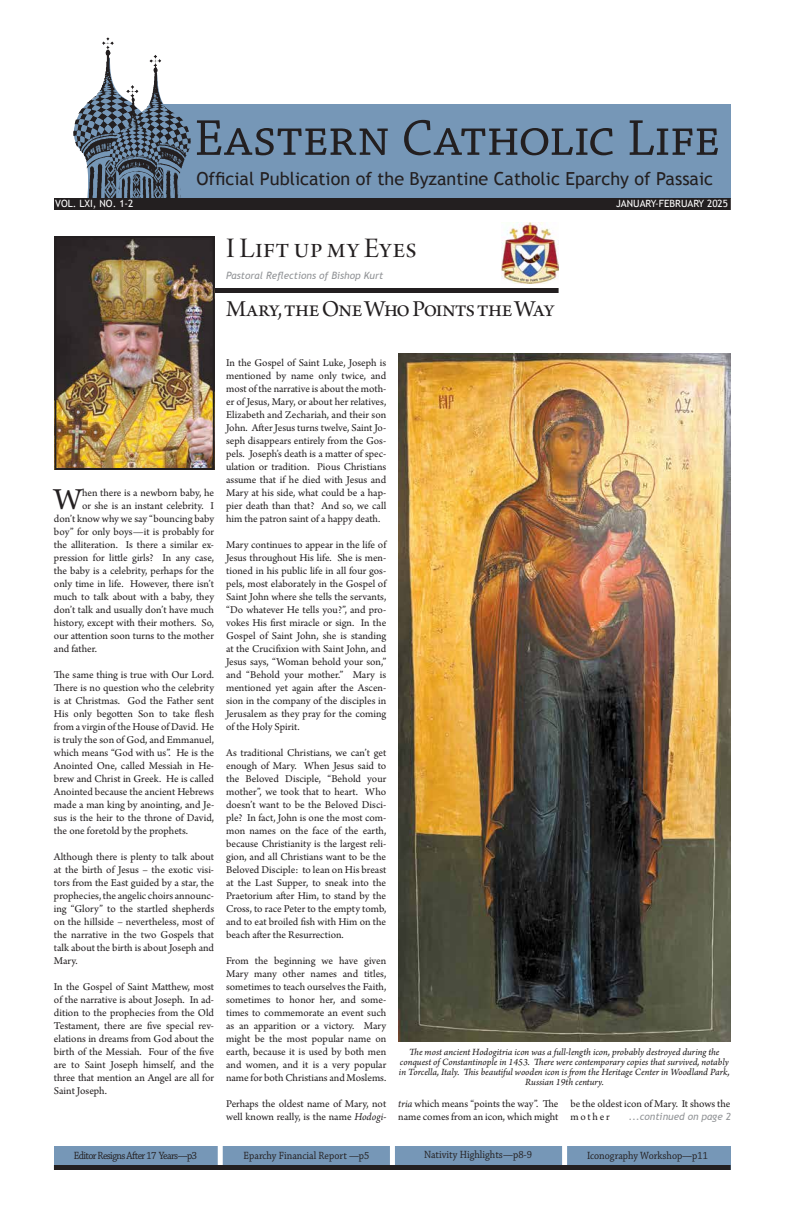
<style>
.page{position:relative;width:792px;height:1224px;background:#fff}
.page>*{position:absolute;margin:0;border:0;box-sizing:border-box;transform-origin:0 0}
.t1{font:53px "Chaparral Pro";letter-spacing:-.005em;color:#231f20}
.t2{font:32px "Arno Pro";color:#231f20}
.t3{font:30px "Arno Pro Display";letter-spacing:.02em;color:#231f20}
.t4{font:24px "Arno Pro Subhead";letter-spacing:-.025em;color:#231f20}
.t5{font:18px "Trebuchet MS";color:#231f20}
.t6{font:11px/13px "Arno Pro";color:#231f20;text-align:justify}
.t7{font:11px "Chaparral Pro";color:#231f20;scale:.91 1}
.t8{font:11px "Chaparral Pro";letter-spacing:-.06em;color:#231f20;scale:.91 1}
.t9{font:10px/10px "Arno Pro Italic Sm Text";letter-spacing:-.005em;color:#231f20;text-align:center}
.t10{font:italic 10px "Trebuchet MS";color:#939598}
.t11{font:10px "Trebuchet MS";color:#fff}
.s1{font-style:italic}
</style>
<div class="page">
<div style="left:211px;top:288px;width:348px;height:5px;background:#231f20"></div>
<div style="left:156px;top:104px;width:575px;height:94px;background:#7697b7"></div>
<svg style="left:73px;top:56px;width:118px;height:142px"></svg>
<img style="left:82px;top:37px;width:32px;height:71px">
<div style="left:54px;top:198px;width:677px;height:12px;background:#231f20"></div>
<div style="left:54px;top:1146px;width:677px;height:24px;background:#7697b7"></div>
<div style="left:218px;top:1142px;width:5px;height:27px;background:#fff"></div>
<div style="left:390px;top:1142px;width:5px;height:27px;background:#fff"></div>
<div style="left:562px;top:1142px;width:5px;height:27px;background:#fff"></div>
<div style="left:54px;top:1165px;width:677px;height:5px;background:#231f20"></div>
<img style="left:57px;top:239px;width:155px;height:228px">
<div style="left:54px;top:236px;width:161px;height:234px;border:2px solid #231f20"></div>
<img style="left:501px;top:222px;width:57px;height:62px">
<img style="left:399px;top:353px;width:332px;height:689px">
<h1 class="t1" style="left:194px;top:109px;width:527px">Eastern Catholic Life</h1>
<h3 class="t5" style="left:196px;top:168px;width:518px">Official Publication of the Byzantine Catholic Eparchy of Passaic</h3>
<p class="t11" style="left:55px;top:198px;width:80px">VOL. LXI, NO. 1-2</p>
<p class="t11" style="left:616px;top:198px;width:113px">JANUARY-FEBRUARY 2025</p>
<h3 class="t3" style="left:226px;top:231px;width:192px">I Lift up my Eyes</h3>
<p class="t10" style="left:226px;top:269px;width:159px">Pastoral Reflections of Bishop Kurt</p>
<h3 class="t4" style="left:226px;top:296px;width:330px">Mary, the One Who Points the Way</h3>
<h2 class="t2" style="left:54px;top:481px;width:30px">W</h2>
<p class="t6" style="left:82px;top:487px;width:134px">hen there is a newborn baby, he</p>
<p class="t6" style="left:82px;top:500px;width:134px">or she is an instant celebrity. I</p>
<p class="t6" style="left:54px;top:513px;width:162px">don’t know why we say “bouncing baby</p>
<p class="t6" style="left:54px;top:526px;width:162px">boy” for only boys—it is probably for</p>
<p class="t6" style="left:54px;top:539px;width:162px">the alliteration. Is there a similar ex-</p>
<p class="t6" style="left:54px;top:552px;width:162px">pression for little girls? In any case,</p>
<p class="t6" style="left:54px;top:565px;width:162px">the baby is a celebrity, perhaps for the</p>
<p class="t6" style="left:54px;top:578px;width:162px">only time in life. However, there isn’t</p>
<p class="t6" style="left:54px;top:591px;width:162px">much to talk about with a baby, they</p>
<p class="t6" style="left:54px;top:604px;width:162px">don’t talk and usually don’t have much</p>
<p class="t6" style="left:54px;top:617px;width:162px">history, except with their mothers. So,</p>
<p class="t6" style="left:54px;top:630px;width:162px">our attention soon turns to the mother</p>
<p class="t6" style="left:54px;top:643px;width:45px">and father.</p>
<p class="t6" style="left:54px;top:669px;width:162px">The same thing is true with Our Lord.<br>There is no question who the celebrity is at Christmas. God the Father sent His only begotten Son to take flesh from a virgin of the House of David. He is truly the son of God, and Emmanuel, which means “God with us”. He is the Anointed One, called Messiah in He&shy;brew and Christ in Greek. He is called Anointed because the ancient Hebrews made a man king by anointing, and Je&shy;sus is the heir to the throne of David, the one foretold by the prophets.</p>
<p class="t6" style="left:54px;top:851px;width:163px">Although there is plenty to talk about at the birth of Jesus – the exotic visi&shy;tors from the East guided by a star, the prophecies, the angelic choirs announc&shy;ing “Glory” to the startled shepherds on the hillside – nevertheless, most of the narrative in the two Gospels that talk about the birth is about Joseph and Mary.</p>
<p class="t6" style="left:54px;top:981px;width:162px">In the Gospel of Saint Matthew, most of the narrative is about Joseph. In ad&shy;dition to the prophecies from the Old Testament, there are five special rev&shy;elations in dreams from God about the birth of the Messiah. Four of the five are to Saint Joseph himself, and the three that mention an Angel are all for Saint Joseph.</p>
<p class="t6" style="left:226px;top:357px;width:162px">In the Gospel of Saint Luke, Joseph is mentioned by name only twice, and most of the narrative is about the moth&shy;er of Jesus, Mary, or about her relatives, Elizabeth and Zechariah, and their son John. After Jesus turns twelve, Saint Jo&shy;seph disappears entirely from the Gos&shy;pels. Joseph’s death is a matter of spec&shy;ulation or tradition. Pious Christians assume that if he died with Jesus and Mary at his side, what could be a hap&shy;pier death than that? And so, we call him the patron saint of a happy death.</p>
<p class="t6" style="left:226px;top:539px;width:163px">Mary continues to appear in the life of Jesus throughout His life. She is men&shy;tioned in his public life in all four gos&shy;pels, most elaborately in the Gospel of Saint John where she tells the servants, “Do whatever He tells you?”, and pro&shy;vokes His first miracle or sign. In the Gospel of Saint John, she is standing at the Crucifixion with Saint John, and Jesus says, “Woman behold your son,” and “Behold your mother.” Mary is mentioned yet again after the Ascen&shy;sion in the company of the disciples in Jerusalem as they pray for the coming of the Holy Spirit.</p>
<p class="t6" style="left:226px;top:747px;width:162px">As traditional Christians, we can’t get enough of Mary. When Jesus said to the Beloved Disciple, “Behold your mother”, we took that to heart. Who doesn’t want to be the Beloved Disci&shy;ple? In fact, John is one the most com&shy;mon names on the face of the earth, because Christianity is the largest reli&shy;gion, and all Christians want to be the Beloved Disciple: to lean on His breast at the Last Supper, to sneak into the Praetorium after Him, to stand by the Cross, to race Peter to the empty tomb, and to eat broiled fish with Him on the beach after the Resurrection.</p>
<p class="t6" style="left:226px;top:955px;width:162px">From the beginning we have given Mary many other names and titles, sometimes to teach ourselves the Faith, sometimes to honor her, and some&shy;times to commemorate an event such as an apparition or a victory. Mary might be the most popular name on earth, because it is used by both men and women, and it is a very popular name for both Christians and Moslems.</p>
<p class="t6" style="left:226px;top:1098px;width:162px">Perhaps the oldest name of Mary, not well known really, is the name <span class="s1">Hodogi-</span></p>
<p class="t6" style="left:398px;top:1098px;width:162px"><span class="s1">tria</span> which means “points the way”. The name comes from an icon, which might</p>
<p class="t6" style="left:570px;top:1098px;width:162px">be the oldest icon of Mary. It shows the mother</p>
<p class="t9" style="left:399px;top:1047px;width:332px">The most ancient Hodogitria icon was a full-length icon, probably destroyed during the conquest of Constantinople in 1453. There were contemporary copies that survived, notably in Torcella, Italy. This beautiful wooden icon is from the Heritage Center in Woodland Park, Russian 19th century.</p>
<p class="t10" style="left:629px;top:1111px;width:103px">...continued on page 2</p>
<p class="t8" style="left:74px;top:1149px;width:137px">Editor Resigns After 17 Years—p3</p>
<p class="t7" style="left:244px;top:1149px;width:140px">Eparchy Financial Report —p5</p>
<p class="t7" style="left:424px;top:1149px;width:120px">Nativity Highlights—p8-9</p>
<p class="t7" style="left:587px;top:1149px;width:134px">Iconography Workshop—p11</p>
</div>
